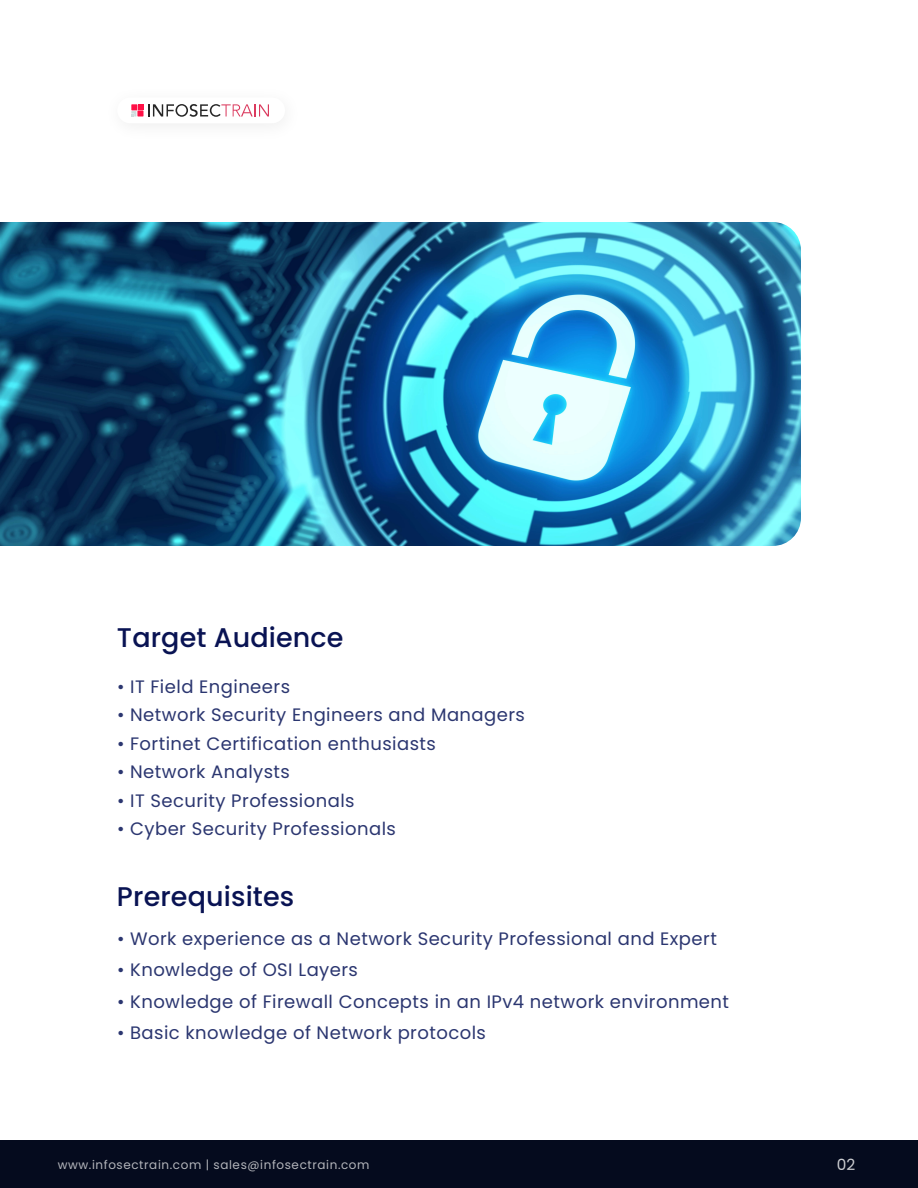
<style>
.page{position:relative;width:918px;height:1188px;background:#fff}
.page>*{position:absolute;margin:0;border:0;box-sizing:border-box;transform-origin:0 0}
.t1{font:500 27px "Poppins";letter-spacing:.005em;color:#091353}
.t2{font:18px "Poppins";letter-spacing:.025em;color:#2b3670}
.t3{font:15.45px "Poppins";color:#fff}
.t4{font:12px "Poppins";letter-spacing:.05em;color:#fff}
</style>
<div class="page">
<div style="left:0;top:1140px;width:918px;height:48px;background:#050b1e"></div>
<img style="left:0;top:222px;width:801px;height:324px">
<svg style="left:131px;top:104px;width:138px;height:13px"></svg>
<h1 class="t1" style="left:117px;top:621px;width:228px">Target Audience</h1>
<p class="t2" style="left:117px;top:676px;width:175px">• IT Field Engineers</p>
<p class="t2" style="left:117px;top:704px;width:410px">• Network Security Engineers and Managers</p>
<p class="t2" style="left:117px;top:733px;width:320px">• Fortinet Certification enthusiasts</p>
<p class="t2" style="left:117px;top:761px;width:175px">• Network Analysts</p>
<p class="t2" style="left:117px;top:790px;width:239px">• IT Security Professionals</p>
<p class="t2" style="left:117px;top:818px;width:280px">• Cyber Security Professionals</p>
<h1 class="t1" style="left:117px;top:881px;width:179px">Prerequisites</h1>
<p class="t2" style="left:117px;top:928px;width:601px">• Work experience as a Network Security Professional and Expert</p>
<p class="t2" style="left:117px;top:959px;width:243px">• Knowledge of OSI Layers</p>
<p class="t2" style="left:117px;top:991px;width:614px">• Knowledge of Firewall Concepts in an IPv4 network environment</p>
<p class="t2" style="left:117px;top:1022px;width:371px">• Basic knowledge of Network protocols</p>
<p class="t4" style="left:58px;top:1158px;width:313px">www.infosectrain.com | sales@infosectrain.com</p>
<p class="t3" style="left:836px;top:1156px;width:21px">02</p>
</div>
